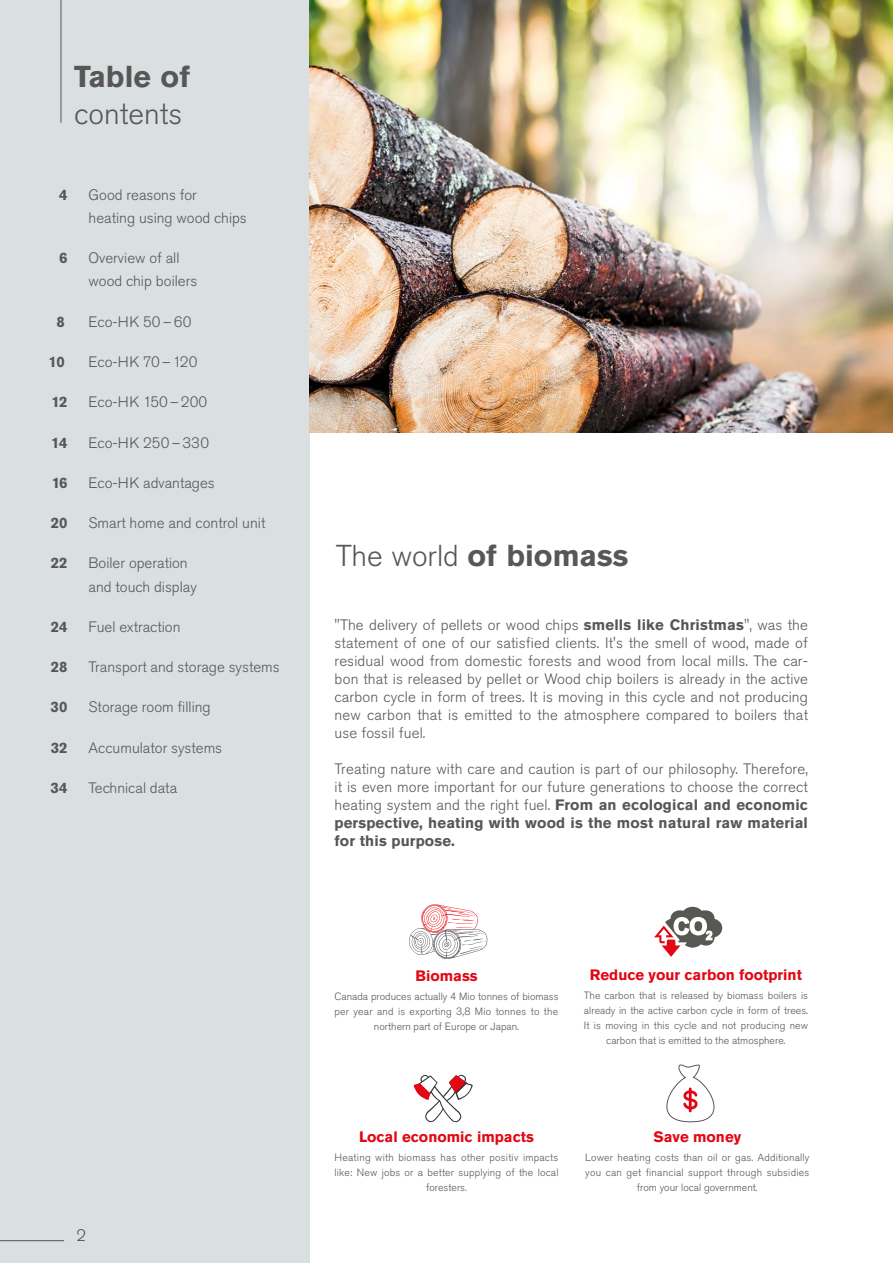
<style>
.page{position:relative;width:893px;height:1263px;background:#fff}
.page>*{position:absolute;margin:0;border:0;box-sizing:border-box;transform-origin:0 0}
.t1{font:30px "Akzidenz Grotesk W1 G Bold";color:#575756}
.t2{font:30px "Akzidenz Grotesk W1 G Light";color:#575756}
.t3{font:16.5px "Akzidenz Grotesk W1 G Light";color:#4c565c}
.t4{font:15px/18px "Akzidenz Grotesk W1 G Light";color:#575756}
.t5{font:15px/18px "Akzidenz Grotesk W1 G Bold";letter-spacing:.01em;color:#575756}
.t6{font:15px "Akzidenz Grotesk W1 G Bold";color:#e30613}
.t7{font:10.5px/15px "Akzidenz Grotesk W1 G Light";letter-spacing:.015em;color:#575756;text-align:center}
.s1{font-family:"Akzidenz Grotesk W1 G Light"}
.s2{font-family:"Akzidenz Grotesk W1 G Bold"}
</style>
<div class="page">
<div style="left:0;top:0;width:309px;height:1263px;background:#dadfe2"></div>
<img style="left:309px;top:0;width:584px;height:432px">
<svg style="left:414px;top:1074px;width:59px;height:48px"></svg>
<svg style="left:654px;top:906px;width:68px;height:51px"></svg>
<svg style="left:666px;top:1064px;width:49px;height:59px"></svg>
<svg style="left:409px;top:904px;width:78px;height:55px"></svg>
<hr style="left:0;top:1240px;width:64px;height:1px;background:#575756">
<hr style="left:61px;top:0;width:1px;height:123px;background:#575756">
<h1 class="t1" style="left:74px;top:57px;width:117px">Table of</h1>
<h1 class="t2" style="left:74px;top:94px;width:110px">contents</h1>
<p class="t5" style="left:59px;top:185px;width:10px">4</p>
<p class="t4" style="left:89px;top:183px;width:160px;line-height:23.2px">Good reasons for heating using wood chips</p>
<p class="t5" style="left:59px;top:249px;width:10px">6</p>
<p class="t4" style="left:89px;top:246px;width:110px;line-height:23.2px">Overview of all wood chip boilers</p>
<p class="t5" style="left:57px;top:312px;width:10px">8</p>
<p class="t4" style="left:89px;top:312px;width:105px">Eco-HK 50 – 60</p>
<p class="t5" style="left:49px;top:353px;width:18px">10</p>
<p class="t4" style="left:89px;top:353px;width:110px">Eco-HK 70 – 120</p>
<p class="t5" style="left:51px;top:393px;width:18px">12</p>
<p class="t4" style="left:89px;top:393px;width:120px">Eco-HK 150 – 200</p>
<p class="t5" style="left:51px;top:433px;width:18px">14</p>
<p class="t4" style="left:89px;top:433px;width:122px">Eco-HK 250 – 330</p>
<p class="t5" style="left:52px;top:473px;width:17px">16</p>
<p class="t4" style="left:89px;top:474px;width:128px">Eco-HK advantages</p>
<p class="t5" style="left:51px;top:514px;width:18px">20</p>
<p class="t4" style="left:89px;top:514px;width:178px">Smart home and control unit</p>
<p class="t5" style="left:51px;top:554px;width:18px">22</p>
<p class="t4" style="left:89px;top:551px;width:110px;line-height:23.2px">Boiler operation and touch display</p>
<p class="t5" style="left:51px;top:617px;width:18px">24</p>
<p class="t4" style="left:89px;top:618px;width:94px">Fuel extraction</p>
<p class="t5" style="left:51px;top:658px;width:18px">28</p>
<p class="t4" style="left:89px;top:658px;width:193px">Transport and storage systems</p>
<p class="t5" style="left:50px;top:698px;width:19px">30</p>
<p class="t4" style="left:89px;top:698px;width:124px">Storage room filling</p>
<p class="t5" style="left:51px;top:738px;width:18px">32</p>
<p class="t4" style="left:89px;top:738px;width:135px">Accumulator systems</p>
<p class="t5" style="left:50px;top:778px;width:19px">34</p>
<p class="t4" style="left:89px;top:779px;width:90px">Technical data</p>
<p class="t3" style="left:77px;top:1225px;width:11px">2</p>
<h1 class="t1" style="left:336px;top:536px;width:294px"><span class="s1">The world</span> of biomass</h1>
<p class="t4" style="left:334px;top:616px;width:475px;text-align:justify">"The delivery of pellets or wood chips <span class="s2">smells like Christmas</span>", was the statement of one of our satisfied clients. It's the smell of wood, made of residual wood from domestic forests and wood from local mills. The car&shy;bon that is released by pellet or Wood chip boilers is already in the active carbon cycle in form of trees. It is moving in this cycle and not producing new carbon that is emitted to the atmosphere compared to boilers that use fossil fuel.</p>
<p class="t4" style="left:334px;top:760px;width:475px;text-align:justify">Treating nature with care and caution is part of our philosophy. Therefore, it is even more important for our future generations to choose the correct heating system and the right fuel. <span class="s2">From an ecological and economic</span></p>
<p class="t5" style="left:334px;top:814px;width:475px">perspective, heating with wood is the most natural raw material for this purpose.</p>
<p class="t6" style="left:415px;top:966px;width:64px">Biomass</p>
<p class="t7" style="left:334px;top:989px;width:225px">Canada produces actually 4 Mio tonnes of biomass per year and is exporting 3,8 Mio tonnes to the northern part of Europe or Japan.</p>
<p class="t6" style="left:590px;top:965px;width:214px">Reduce your carbon footprint</p>
<p class="t7" style="left:584px;top:988px;width:226px">The carbon that is released by biomass boilers is already in the active carbon cycle in form of trees.<br>It is moving in this cycle and not producing new carbon that is emitted to the atmosphere.</p>
<p class="t6" style="left:359px;top:1127px;width:176px">Local economic impacts</p>
<p class="t7" style="left:334px;top:1150px;width:226px">Heating with biomass has other positiv impacts like: New jobs or a better supplying of the local foresters.</p>
<p class="t6" style="left:653px;top:1127px;width:89px">Save money</p>
<p class="t7" style="left:585px;top:1150px;width:226px">Lower heating costs than oil or gas. Additionally you can get financial support through subsidies from your local government.</p>
</div>
